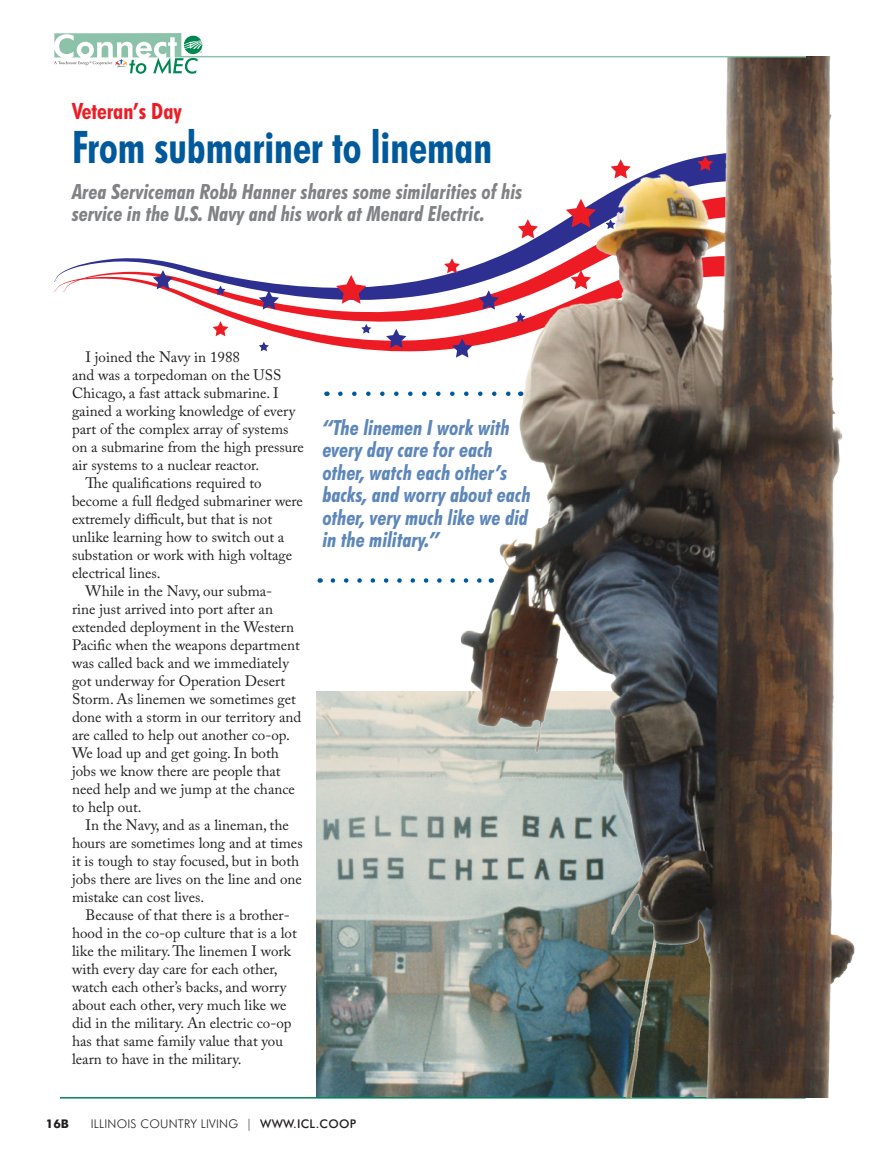
<style>
.page{position:relative;width:878px;height:1161px;background:#fff}
.page>*{position:absolute;margin:0;border:0;box-sizing:border-box;transform-origin:0 0}
.HEAD-icl-2011{font:700 condensed 45px "Futura BT";color:#00599b;scale:.93 1}
.SUB-HEAD-icl-2011{font:700 condensed 22.5px "Futura BT";color:#ed1c24}
.SUB-HEAD-icl-2011-2{font:italic 700 condensed 21px/22.5px "Futura BT";color:#5d87bb}
.SUB-HEAD-icl-2011-3{font:italic 700 condensed 21px/22.5px "Futura BT";color:#808285}
.TEXT-icl-2011{font:15px/18px "Adobe Caslon Pro";color:#231f20}
.t1{font:300 12px "Futura BT";letter-spacing:.02em;color:#231f20}
.t2{font:700 12px "Futura BT";color:#231f20}
.s1{font-weight:500}
</style>
<div class="page">
<img style="left:316px;top:692px;width:95px;height:405px">
<svg style="left:54px;top:258px;width:357px;height:94px"></svg>
<svg style="left:336px;top:275px;width:30px;height:29px"></svg>
<svg style="left:212px;top:321px;width:16px;height:15px"></svg>
<svg style="left:386px;top:329px;width:20px;height:19px"></svg>
<svg style="left:259px;top:342px;width:10px;height:9px"></svg>
<svg style="left:361px;top:324px;width:10px;height:10px"></svg>
<svg style="left:215px;top:285px;width:10px;height:10px"></svg>
<svg style="left:259px;top:290px;width:20px;height:20px"></svg>
<svg style="left:153px;top:270px;width:20px;height:19px"></svg>
<hr style="left:60px;top:1097px;width:745px;height:2px;background:#008457">
<img style="left:411px;top:56px;width:444px;height:1042px">
<hr style="left:179px;top:56px;width:627px;height:1px;background:#8dc2aa">
<svg style="left:54px;top:33px;width:148px;height:41px"></svg>
<svg style="left:333px;top:578px;width:151px;height:5px"></svg>
<svg style="left:340px;top:392px;width:173px;height:4px"></svg>
<p class="SUB-HEAD-icl-2011" style="left:72px;top:97px;width:111px">Veteran’s Day</p>
<p class="HEAD-icl-2011" style="left:72px;top:119px;width:453px">From submariner to lineman</p>
<p class="SUB-HEAD-icl-2011-3" style="left:72px;top:180px;width:452px">Area Serviceman Robb Hanner shares some similarities of his service in the U.S. Navy and his work at Menard Electric.</p>
<p class="TEXT-icl-2011" style="left:72px;top:348px;width:233px;text-indent:14px">I joined the Navy in 1988<br>and was a torpedoman on the USS<br>Chicago, a fast attack submarine. I gained a working knowledge of every part of the complex array of systems on a submarine from the high pressure air systems to a nuclear reactor.</p>
<p class="TEXT-icl-2011" style="left:72px;top:474px;width:232px;text-indent:14px">The qualifications required to become a full fledged submariner were extremely difficult, but that is not unlike learning how to switch out a substation or work with high voltage electrical lines.</p>
<p class="TEXT-icl-2011" style="left:72px;top:582px;width:231px;text-indent:14px">While in the Navy, our subma-<br>rine just arrived into port after an extended deployment in the Western<br>Pacific when the weapons department was called back and we immediately got underway for Operation Desert<br>Storm. As linemen we sometimes get done with a storm in our territory and are called to help out another co-op.<br>We load up and get going. In both jobs we know there are people that need help and we jump at the chance to help out.</p>
<p class="TEXT-icl-2011" style="left:72px;top:816px;width:232px;text-indent:14px">In the Navy, and as a lineman, the hours are sometimes long and at times it is tough to stay focused, but in both jobs there are lives on the line and one mistake can cost lives.</p>
<p class="TEXT-icl-2011" style="left:72px;top:906px;width:226px;text-indent:14px">Because of that there is a brother&shy;hood in the co-op culture that is a lot like the military. The linemen I work with every day care for each other, watch each other’s backs, and worry about each other, very much like we did in the military. An electric co-op has that same family value that you learn to have in the military.</p>
<p class="SUB-HEAD-icl-2011-2" style="left:322px;top:416px;width:210px">“The linemen I work with every day care for each other, watch each other’s backs, and worry about each other, very much like we did in the military.”</p>
<p class="t2" style="left:46px;top:1116px;width:25px">16b</p>
<p class="t1" style="left:91px;top:1116px;width:267px">ILLINOIS COUNTRY LIVING | <span class="s1">WWW.ICL.COOP</span></p>
</div>
